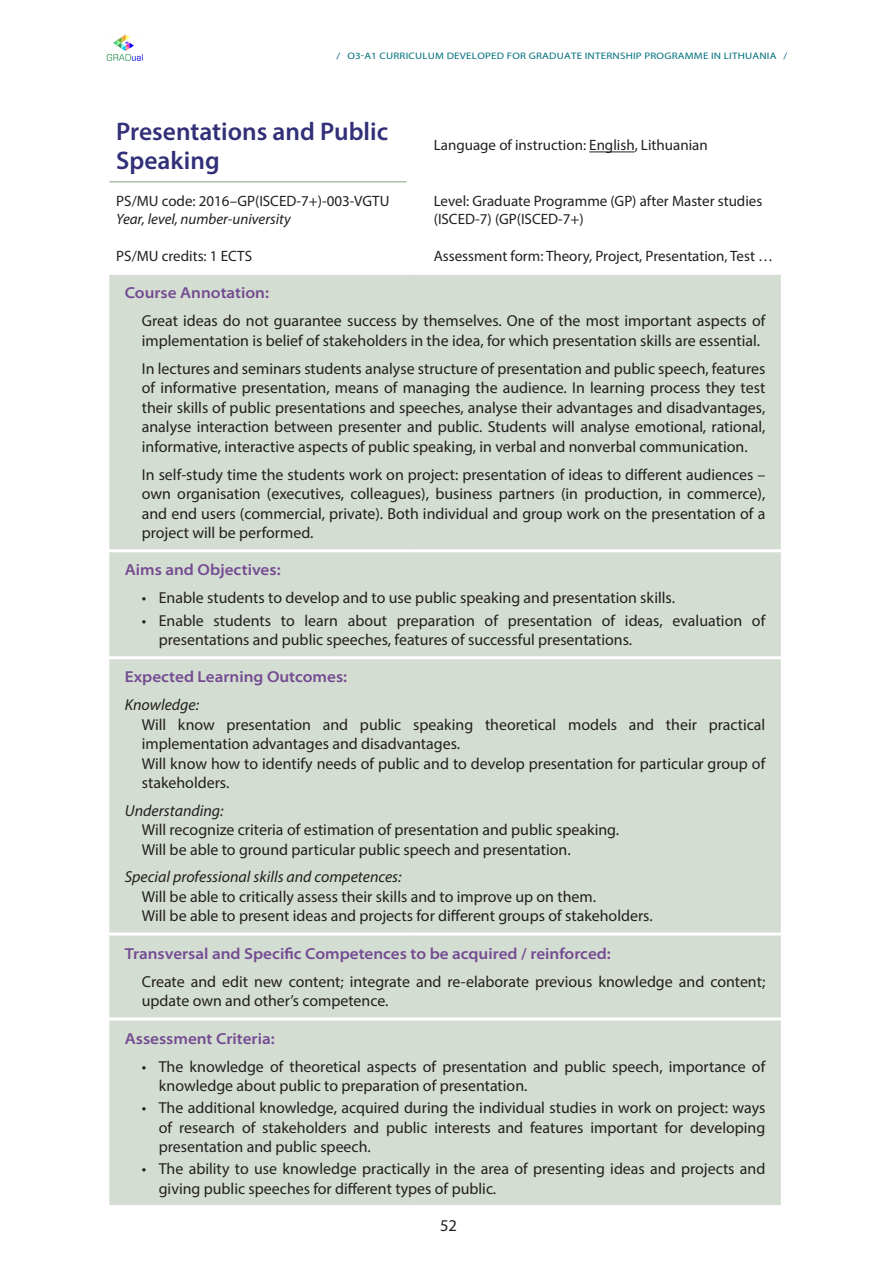
<style>
.page{position:relative;width:893px;height:1263px;background:#fff}
.page>*{position:absolute;margin:0;border:0;box-sizing:border-box;transform-origin:0 0}
.pavadinimas_1{font:600 25.5px/29.2px "Myriad Pro";color:#313078}
.t1{font:16.5px "Myriad Pro";color:#231f20}
.Textelis_remuose{font:15.9px/19.5px "Myriad Pro";color:#231f20}
.Violet_pavadinimukai{font:600 semi-expanded 15.9px "Myriad Pro";color:#744b92}
.t2{font:italic 15.9px "Myriad Pro";color:#231f20}
.t3{font:15px/18px "Myriad Pro";color:#231f20}
.t4{font:italic 15px "Myriad Pro";color:#231f20}
.t5{font:9.45px "Myriad Pro";letter-spacing:.02em;color:#00707d;scale:1.17 1}
</style>
<div class="page">
<img style="left:106px;top:34px;width:37px;height:27px">
<div style="left:109px;top:275px;width:672px;height:930px;background:#d3ddd1"></div>
<hr style="left:106px;top:549px;width:302px;height:3px;background:#fff">
<hr style="left:408px;top:549px;width:376px;height:3px;background:#fff">
<hr style="left:106px;top:656px;width:302px;height:3px;background:#fff">
<hr style="left:408px;top:656px;width:376px;height:3px;background:#fff">
<hr style="left:106px;top:932px;width:302px;height:3px;background:#fff">
<hr style="left:408px;top:932px;width:376px;height:3px;background:#fff">
<hr style="left:106px;top:1017px;width:302px;height:3px;background:#fff">
<hr style="left:408px;top:1017px;width:376px;height:3px;background:#fff">
<hr style="left:109px;top:181px;width:298px;height:2px;background:#aec1ac">
<hr style="left:589px;top:152px;width:46px;height:1px;background:#231f20">
<p class="t5" style="left:336px;top:50px;width:387px">/ O3-A1 CURRICULUM DEVELOPED FOR GRADUATE INTERNSHIP PROGRAMME IN LITHUANIA /</p>
<p class="pavadinimas_1" style="left:116px;top:116px;width:273px">Presentations and Public<br>Speaking</p>
<p class="t3" style="left:116px;top:192px;width:275px">PS/MU code: 2016–GP(ISCED-7+)-003-VGTU</p>
<p class="t4" style="left:116px;top:209px;width:176px">Year, level, number-university</p>
<p class="t3" style="left:434px;top:136px;width:275px">Language of instruction: English, Lithuanian</p>
<p class="t3" style="left:434px;top:192px;width:330px">Level: Graduate Programme (GP) after Master studies (ISCED-7) (GP(ISCED-7+)</p>
<p class="t3" style="left:116px;top:246px;width:137px">PS/MU credits: 1 ECTS</p>
<p class="t3" style="left:434px;top:246px;width:341px">Assessment form: Theory, Project, Presentation, Test …</p>
<p class="Violet_pavadinimukai" style="left:125px;top:284px;width:146px">Course Annotation:</p>
<p class="Textelis_remuose" style="left:142px;top:311px;width:625px">Great ideas do not guarantee success by themselves. One of the most important aspects of implementation is belief of stakeholders in the idea, for which presentation skills are essential.</p>
<p class="Textelis_remuose" style="left:142px;top:358px;width:625px;text-align:justify">In lectures and seminars students analyse structure of presentation and public speech, features of informative presentation, means of managing the audience. In learning process they test their skills of public presentations and speeches, analyse their advantages and disadvantages, analyse interaction between presenter and public. Students will analyse emotional, rational, informative, interactive aspects of public speaking, in verbal and nonverbal communication.</p>
<p class="Textelis_remuose" style="left:142px;top:464px;width:625px;text-align:justify">In self-study time the students work on project: presentation of ideas to different audiences – own organisation (executives, colleagues), business partners (in production, in commerce), and end users (commercial, private). Both individual and group work on the presentation of a project will be performed.</p>
<p class="Violet_pavadinimukai" style="left:125px;top:561px;width:157px">Aims and Objectives:</p>
<p class="Textelis_remuose" style="left:142px;top:588px;width:535px">• Enable students to develop and to use public speaking and presentation skills.</p>
<p class="Textelis_remuose" style="left:159px;top:610px;width:608px;text-indent:-17px">• Enable students to learn about preparation of presentation of ideas, evaluation of presentations and public speeches, features of successful presentations.</p>
<p class="Violet_pavadinimukai" style="left:125px;top:668px;width:224px">Expected Learning Outcomes:</p>
<p class="t2" style="left:125px;top:695px;width:76px">Knowledge:</p>
<p class="Textelis_remuose" style="left:142px;top:714px;width:625px">Will know presentation and public speaking theoretical models and their practical implementation advantages and disadvantages.</p>
<p class="Textelis_remuose" style="left:142px;top:753px;width:625px">Will know how to identify needs of public and to develop presentation for particular group of stakeholders.</p>
<p class="t2" style="left:125px;top:800px;width:100px">Understanding:</p>
<p class="Textelis_remuose" style="left:142px;top:820px;width:479px">Will recognize criteria of estimation of presentation and public speaking.</p>
<p class="Textelis_remuose" style="left:142px;top:839px;width:430px">Will be able to ground particular public speech and presentation.</p>
<p class="t2" style="left:125px;top:867px;width:278px">Special professional skills and competences:</p>
<p class="Textelis_remuose" style="left:142px;top:886px;width:456px">Will be able to critically assess their skills and to improve up on them.</p>
<p class="Textelis_remuose" style="left:142px;top:906px;width:512px">Will be able to present ideas and projects for different groups of stakeholders.</p>
<p class="Violet_pavadinimukai" style="left:125px;top:944px;width:487px">Transversal and Specific Competences to be acquired / reinforced:</p>
<p class="Textelis_remuose" style="left:142px;top:971px;width:625px">Create and edit new content; integrate and re-elaborate previous knowledge and content; update own and other’s competence.</p>
<p class="Violet_pavadinimukai" style="left:125px;top:1029px;width:151px">Assessment Criteria:</p>
<p class="Textelis_remuose" style="left:159px;top:1056px;width:608px;text-indent:-17px">• The knowledge of theoretical aspects of presentation and public speech, importance of knowledge about public to preparation of presentation.</p>
<p class="Textelis_remuose" style="left:159px;top:1098px;width:608px;text-align:justify;text-indent:-17px">• The additional knowledge, acquired during the individual studies in work on project: ways of research of stakeholders and public interests and features important for developing presentation and public speech.</p>
<p class="Textelis_remuose" style="left:159px;top:1159px;width:608px;text-indent:-17px">• The ability to use knowledge practically in the area of presenting ideas and projects and giving public speeches for different types of public.</p>
<p class="t1" style="left:440px;top:1215px;width:18px">52</p>
</div>
